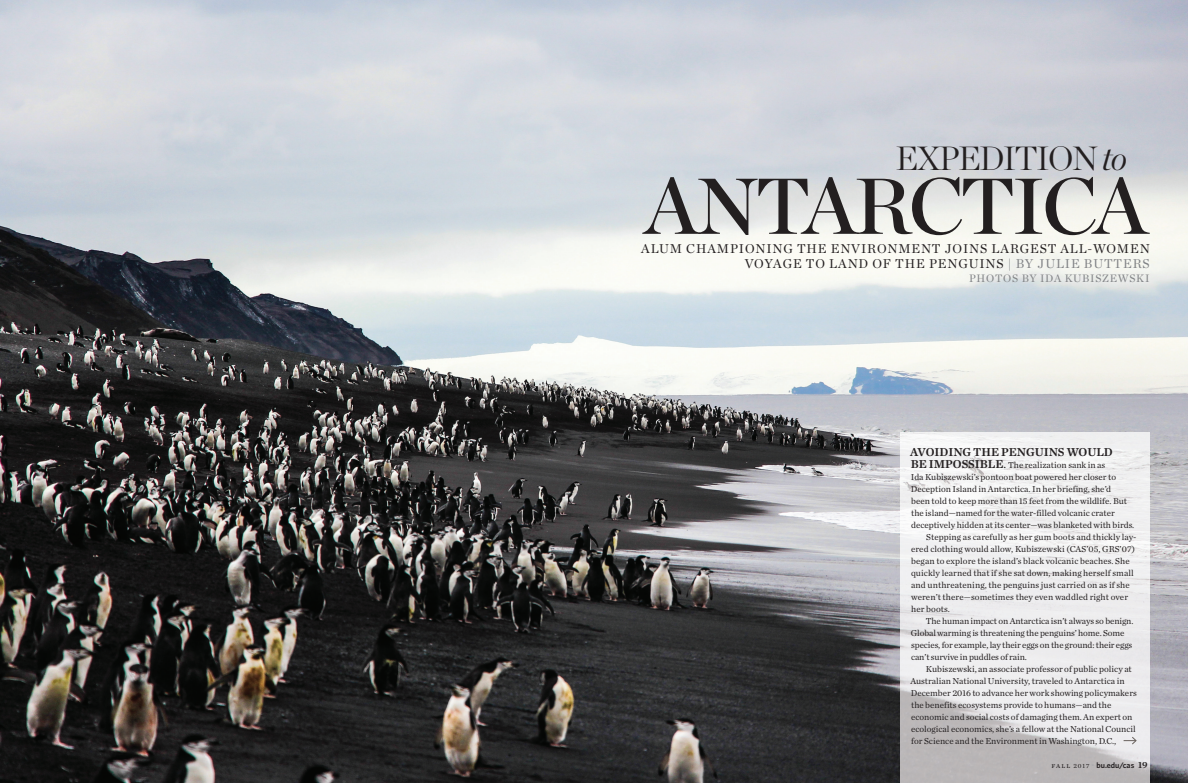
<style>
.page{position:relative;width:1188px;height:783px;background:#fff}
.page>*{position:absolute;margin:0;border:0;box-sizing:border-box;transform-origin:0 0}
.t1{font:79px "Chronicle Display Semi";letter-spacing:-.04em;color:#231f20}
.t2{font:300 33.5px "Chronicle Display";letter-spacing:-.04em;color:#231f20}
.t3{font:13px "Chronicle Deck";letter-spacing:.07em;color:#231f20}
.t4{font:12px "Chronicle Text G1 Semi";color:#231f20}
.t5{font:11px "Chronicle Deck";letter-spacing:.07em;color:#808285}
.t6{font:9px "Chronicle Text G1";color:#231f20}
.t7{font:600 8px "Whitney";color:#231f20}
.s1{font-style:italic}
.s2{color:#808285}
.s3{font-family:"Chronicle Text G1 Semi";font-size:12px}
.s4{font-size:12px}
.s5{font-family:"Chronicle Text G1";font-weight:400;font-size:7.5px}
.s6{font-family:"Chronicle Text G1";font-weight:400;font-size:6.5px}
.s7{font-family:"Chronicle Text G1 Semi";font-weight:400;font-size:6px;color:#a8a9ad}
.s8{font-family:"Chronicle Text G1 Semi";font-weight:400;font-size:9.5px}
</style>
<div class="page">
<img style="left:0;top:0;width:1188px;height:783px">
<img style="left:901px;top:432px;width:249px;height:351px">
<svg style="left:1124px;top:736px;width:13px;height:9px"></svg>
<h2 class="t2" style="left:896px;top:133px;width:233px">EXPEDITION <span class="s1">to</span></h2>
<h1 class="t1" style="left:645px;top:144px;width:505px">ANTARCTICA</h1>
<h3 class="t3" style="left:745px;top:254px;width:406px">VOYAGE TO LAND OF THE PENGUINS <span class="s2">| BY JULIE BUTTERS</span></h3>
<p class="t5" style="left:969px;top:270px;width:182px">PHOTOS BY IDA KUBISZEWSKI</p>
<h3 class="t3" style="left:641px;top:239px;width:510px">ALUM CHAMPIONING THE ENVIRONMENT JOINS LARGEST ALL-WOMEN</h3>
<h3 class="t4" style="left:910px;top:442px;width:204px">AVOIDING THE PENGUINS WOULD</h3>
<p class="t6" style="left:911px;top:458px;width:196px"><span class="s3">BE IMPOSSIBLE</span><span class="s4">.</span> The realization sank in as</p>
<p class="t6" style="left:911px;top:470px;width:207px">Ida Kubiszewski’s pontoon boat powered her closer to</p>
<p class="t6" style="left:911px;top:482px;width:202px">Deception Island in Antarctica. In her briefing, she’d</p>
<p class="t6" style="left:911px;top:494px;width:217px">been told to keep more than 15 feet from the wildlife. But</p>
<p class="t6" style="left:911px;top:506px;width:205px">the island—named for the water-filled volcanic crater</p>
<p class="t6" style="left:911px;top:518px;width:225px">deceptively hidden at its center—was blanketed with birds.</p>
<p class="t6" style="left:926px;top:530px;width:212px">Stepping as carefully as her gum boots and thickly lay-</p>
<p class="t6" style="left:911px;top:542px;width:225px">ered clothing would allow, Kubiszewski (CAS’05, GRS’07)</p>
<p class="t6" style="left:911px;top:554px;width:220px">began to explore the island’s black volcanic beaches. She</p>
<p class="t6" style="left:911px;top:566px;width:224px">quickly learned that if she sat down, making herself small</p>
<p class="t6" style="left:911px;top:578px;width:220px">and unthreatening, the penguins just carried on as if she</p>
<p class="t6" style="left:911px;top:590px;width:219px">weren’t there—sometimes they even waddled right over</p>
<p class="t6" style="left:911px;top:602px;width:40px">her boots.</p>
<p class="t6" style="left:926px;top:614px;width:209px">The human impact on Antarctica isn’t always so benign.</p>
<p class="t6" style="left:911px;top:626px;width:215px">Global warming is threatening the penguins’ home. Some</p>
<p class="t6" style="left:911px;top:638px;width:223px">species, for example, lay their eggs on the ground: their eggs</p>
<p class="t6" style="left:911px;top:650px;width:117px">can’t survive in puddles of rain.</p>
<p class="t6" style="left:926px;top:662px;width:207px">Kubiszewski, an associate professor of public policy at</p>
<p class="t6" style="left:910px;top:674px;width:216px">Australian National University, traveled to Antarctica in</p>
<p class="t6" style="left:911px;top:686px;width:227px">December 2016 to advance her work showing policymakers</p>
<p class="t6" style="left:911px;top:698px;width:202px">the benefits ecosystems provide to humans—and the</p>
<p class="t6" style="left:911px;top:710px;width:223px">economic and social costs of damaging them. An expert on</p>
<p class="t6" style="left:911px;top:722px;width:226px">ecological economics, she’s a fellow at the National Council</p>
<p class="t6" style="left:911px;top:734px;width:207px">for Science and the Environment in Washington, D.C.,</p>
<p class="t7" style="left:1052px;top:760px;width:97px"><span class="s5">fall</span> <span class="s6">2017</span> <span class="s7">•</span> bu.edu/cas <span class="s8">19</span></p>
</div>
